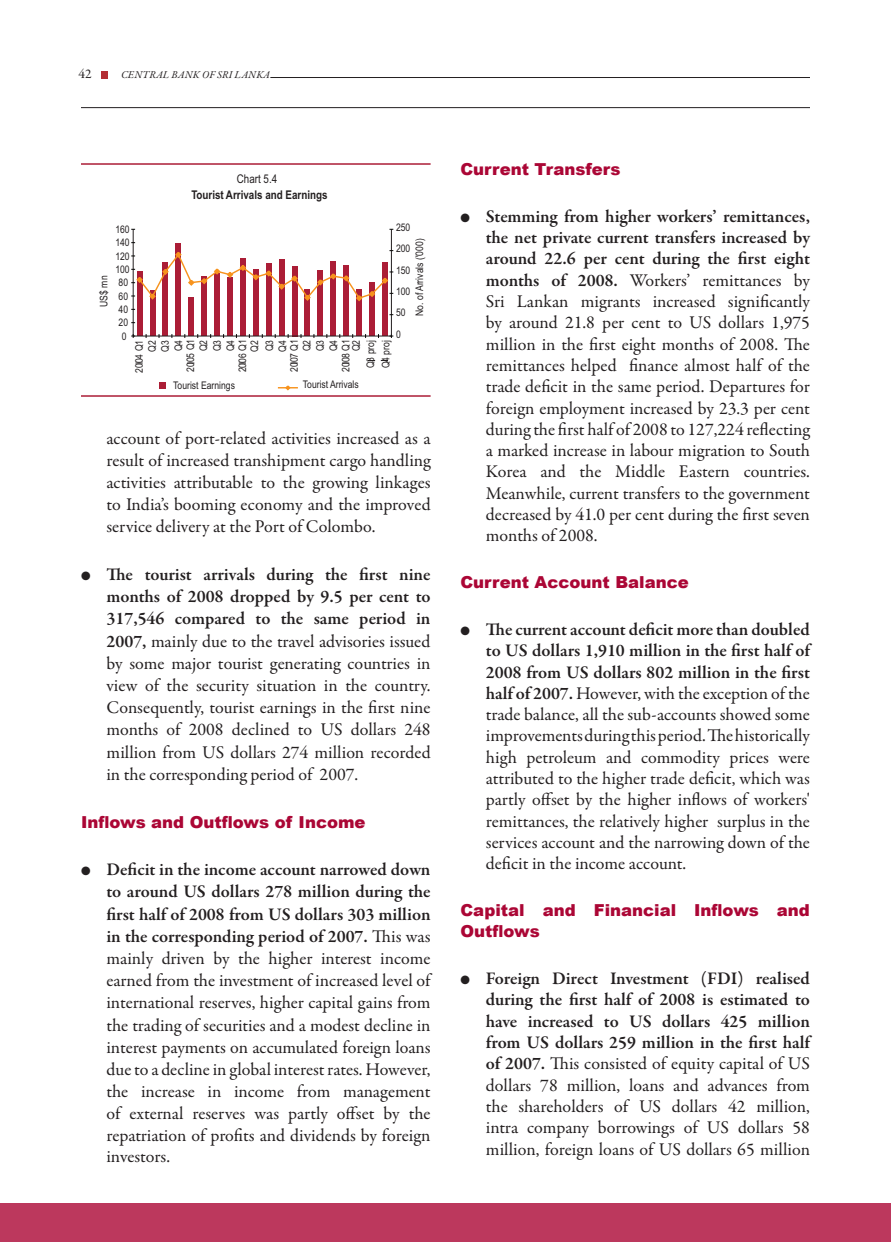
<style>
.page{position:relative;width:891px;height:1242px;background:#fff}
.page>*{position:absolute;margin:0;border:0;box-sizing:border-box;transform-origin:0 0}
.BODY_TEXT{font:18px/21.3px "Garamond Premr Pro";color:#231f20;text-align:justify}
.HEADING{font:900 16.5px/21.3px "Arial";color:#ab0635}
.BODY_TEXT-2{font:900 16.5px "Arial";color:#ab0635}
.t1{font:13.5px "Garamond Premr Pro";color:#231f20}
.t2{font:700 12px/15.9px "Arial Narrow";color:#231f20;text-align:center}
.t3{font:10.5px/12.9px "Arial Narrow";color:#231f20;text-align:right}
.t4{font:italic 10.5px "Garamond Premr Pro";letter-spacing:.015em;color:#231f20}
.s1{font-weight:400}
.s2{font-weight:600}
</style>
<div class="page">
<div style="left:0;top:1203px;width:891px;height:39px;background:#bc385d"></div>
<div style="left:101px;top:71px;width:7px;height:7px;background:#b42e34"></div>
<hr style="left:81px;top:107px;width:729px;height:1px;background:#231f20">
<hr style="left:270px;top:77px;width:540px;height:1px;background:#231f20">
<div style="left:137px;top:272px;width:5px;height:64px;background:#ab1d36"></div>
<div style="left:150px;top:291px;width:5px;height:45px;background:#ab1d36"></div>
<div style="left:163px;top:263px;width:5px;height:73px;background:#ab1d36"></div>
<div style="left:176px;top:243px;width:5px;height:93px;background:#ab1d36"></div>
<div style="left:189px;top:298px;width:5px;height:38px;background:#ab1d36"></div>
<div style="left:202px;top:276px;width:5px;height:60px;background:#ab1d36"></div>
<div style="left:215px;top:273px;width:5px;height:63px;background:#ab1d36"></div>
<div style="left:227px;top:277px;width:6px;height:59px;background:#ab1d36"></div>
<div style="left:240px;top:258px;width:5px;height:78px;background:#ab1d36"></div>
<div style="left:253px;top:269px;width:5px;height:67px;background:#ab1d36"></div>
<div style="left:266px;top:263px;width:5px;height:73px;background:#ab1d36"></div>
<div style="left:279px;top:259px;width:5px;height:77px;background:#ab1d36"></div>
<div style="left:292px;top:266px;width:5px;height:70px;background:#ab1d36"></div>
<div style="left:305px;top:289px;width:5px;height:47px;background:#ab1d36"></div>
<div style="left:318px;top:270px;width:5px;height:66px;background:#ab1d36"></div>
<div style="left:331px;top:262px;width:5px;height:74px;background:#ab1d36"></div>
<div style="left:344px;top:266px;width:5px;height:70px;background:#ab1d36"></div>
<div style="left:357px;top:290px;width:5px;height:46px;background:#ab1d36"></div>
<div style="left:369px;top:283px;width:6px;height:53px;background:#ab1d36"></div>
<div style="left:382px;top:263px;width:6px;height:73px;background:#ab1d36"></div>
<hr style="left:133px;top:229px;width:1px;height:107px;background:#231f20">
<hr style="left:133px;top:336px;width:258px;height:1px;background:#231f20">
<hr style="left:391px;top:229px;width:1px;height:107px;background:#231f20">
<svg style="left:131px;top:250px;width:262px;height:52px"></svg>
<svg style="left:278px;top:385px;width:20px;height:6px"></svg>
<hr style="left:81px;top:163px;width:349px;height:2px;background:#ab1d36">
<hr style="left:81px;top:395px;width:349px;height:2px;background:#ab1d36">
<div style="left:159px;top:382px;width:7px;height:6px;background:#ab1d36"></div>
<p class="t1" style="left:79px;top:66px;width:15px">42</p>
<p class="t4" style="left:121px;top:68px;width:150px">CENTRAL BANK OF SRI LANKA</p>
<p class="t3" style="left:115px;top:223px;width:16px">160</p>
<p class="t3" style="left:115px;top:236px;width:16px">140</p>
<p class="t3" style="left:115px;top:249px;width:16px">120</p>
<p class="t3" style="left:115px;top:263px;width:16px">100</p>
<p class="t3" style="left:97px;top:307px;width:33px;rotate:-90deg">US$ mn</p>
<p class="t3" style="left:119px;top:276px;width:11px">80</p>
<p class="t3" style="left:119px;top:290px;width:11px">60</p>
<p class="t3" style="left:119px;top:303px;width:11px">40</p>
<p class="t3" style="left:119px;top:316px;width:11px">20</p>
<p class="t2" style="left:192px;top:171px;width:138px"><span class="s1">Chart 5.4<br></span>Tourist Arrivals and Earnings</p>
<p class="t3" style="left:396px;top:221px;width:16px">250</p>
<p class="t3" style="left:413px;top:316px;width:79px;rotate:-90deg">No. of Arrivals ('000)</p>
<p class="t3" style="left:396px;top:242px;width:16px">200</p>
<p class="t3" style="left:396px;top:264px;width:16px">150</p>
<p class="t3" style="left:396px;top:285px;width:16px">100</p>
<p class="t3" style="left:396px;top:306px;width:11px">50</p>
<p class="t3" style="left:122px;top:330px;width:6px">0</p>
<p class="t3" style="left:396px;top:328px;width:6px">0</p>
<p class="t3" style="left:132px;top:352px;width:13px;text-align:justify;text-indent:-21px;rotate:-90deg">2004 Q1<br>Q2<br>Q3<br>Q4</p>
<p class="t3" style="left:184px;top:351px;width:14px;line-height:13.4px;text-align:justify;text-indent:-21px;rotate:-90deg">2005 Q1<br>Q2<br>Q3<br>Q4</p>
<p class="t3" style="left:237px;top:372px;width:35px;line-height:12px;rotate:-90deg">2006 Q1<br>Q2</p>
<p class="t3" style="left:263px;top:352px;width:13px;text-align:left;rotate:-90deg">Q3<br>Q4</p>
<p class="t3" style="left:288px;top:372px;width:35px;rotate:-90deg">2007 Q1<br>Q2<br>Q3<br>Q4<br>2008 Q1</p>
<p class="t3" style="left:349px;top:368px;width:30px;line-height:14.4px;rotate:-90deg">Q2<br>Q3 proj</p>
<p class="t3" style="left:379px;top:368px;width:30px;rotate:-90deg">Q4 proj</p>
<p class="t3" style="left:173px;top:379px;width:63px">Tourist Earnings</p>
<p class="t3" style="left:303px;top:378px;width:58px">Tourist Arrivals</p>
<p class="BODY_TEXT" style="left:107px;top:427px;width:326px;line-height:22.2px">account of port-related activities increased as a result of increased transhipment cargo handling activities attributable to the growing linkages to India’s booming economy and the improved service delivery at the Port of Colombo.</p>
<p class="BODY_TEXT" style="left:107px;top:564px;width:326px;line-height:22.2px;text-indent:-26px">● <span class="s2">The tourist arrivals during the first nine months of 2008 dropped by 9.5 per cent to 317,546 compared to the same period in 2007,</span> mainly due to the travel advisories issued by some major tourist generating countries in view of the security situation in the country.<br>Consequently, tourist earnings in the first nine months of 2008 declined to US dollars 248 million from US dollars 274 million recorded in the corresponding period of 2007.</p>
<p class="BODY_TEXT-2" style="left:81px;top:812px;width:286px">Inflows and Outflows of Income</p>
<p class="BODY_TEXT" style="left:107px;top:859px;width:326px;line-height:22px;text-indent:-26px">● <span class="s2">Deficit in the income account narrowed down to around US dollars 278 million during the first half of 2008 from US dollars 303 million in the corresponding period of 2007.</span> This was mainly driven by the higher interest income earned from the investment of increased level of international reserves, higher capital gains from the trading of securities and a modest decline in interest payments on accumulated foreign loans due to a decline in global interest rates. However, the increase in income from management of external reserves was partly offset by the repatriation of profits and dividends by foreign investors.</p>
<p class="HEADING" style="left:460px;top:159px;width:162px">Current Transfers</p>
<p class="BODY_TEXT" style="left:486px;top:206px;width:326px;text-indent:-26px">● <span class="s2">Stemming from higher workers’ remittances, the net private current transfers increased by around 22.6 per cent during the first eight months of 2008.</span> Workers’ remittances by Sri Lankan migrants increased significantly by around 21.8 per cent to US dollars 1,975 million in the first eight months of 2008. The remittances helped finance almost half of the trade deficit in the same period. Departures for foreign employment increased by 23.3 per cent during the first half of 2008 to 127,224 reflecting a marked increase in labour migration to South Korea and the Middle Eastern countries.<br>Meanwhile, current transfers to the government decreased by 41.0 per cent during the first seven months of 2008.</p>
<p class="HEADING" style="left:460px;top:572px;width:230px">Current Account Balance</p>
<p class="BODY_TEXT" style="left:486px;top:619px;width:326px;text-indent:-26px">● <span class="s2">The current account deficit more than doubled to US dollars 1,910 million in the first half of 2008 from US dollars 802 million in the first half of 2007.</span> However, with the exception of the trade balance, all the sub-accounts showed some improvements during this period. The historically high petroleum and commodity prices were attributed to the higher trade deficit, which was partly offset by the higher inflows of workers' remittances, the relatively higher surplus in the services account and the narrowing down of the deficit in the income account.</p>
<p class="HEADING" style="left:460px;top:900px;width:351px">Capital and Financial Inflows and<br>Outflows</p>
<p class="BODY_TEXT" style="left:486px;top:968px;width:326px;text-indent:-26px">● <span class="s2">Foreign Direct Investment (FDI) realised during the first half of 2008 is estimated to have increased to US dollars 425 million from US dollars 259 million in the first half of 2007.</span> This consisted of equity capital of US dollars 78 million, loans and advances from the shareholders of US dollars 42 million, intra company borrowings of US dollars 58 million, foreign loans of US dollars 65 million</p>
</div>
